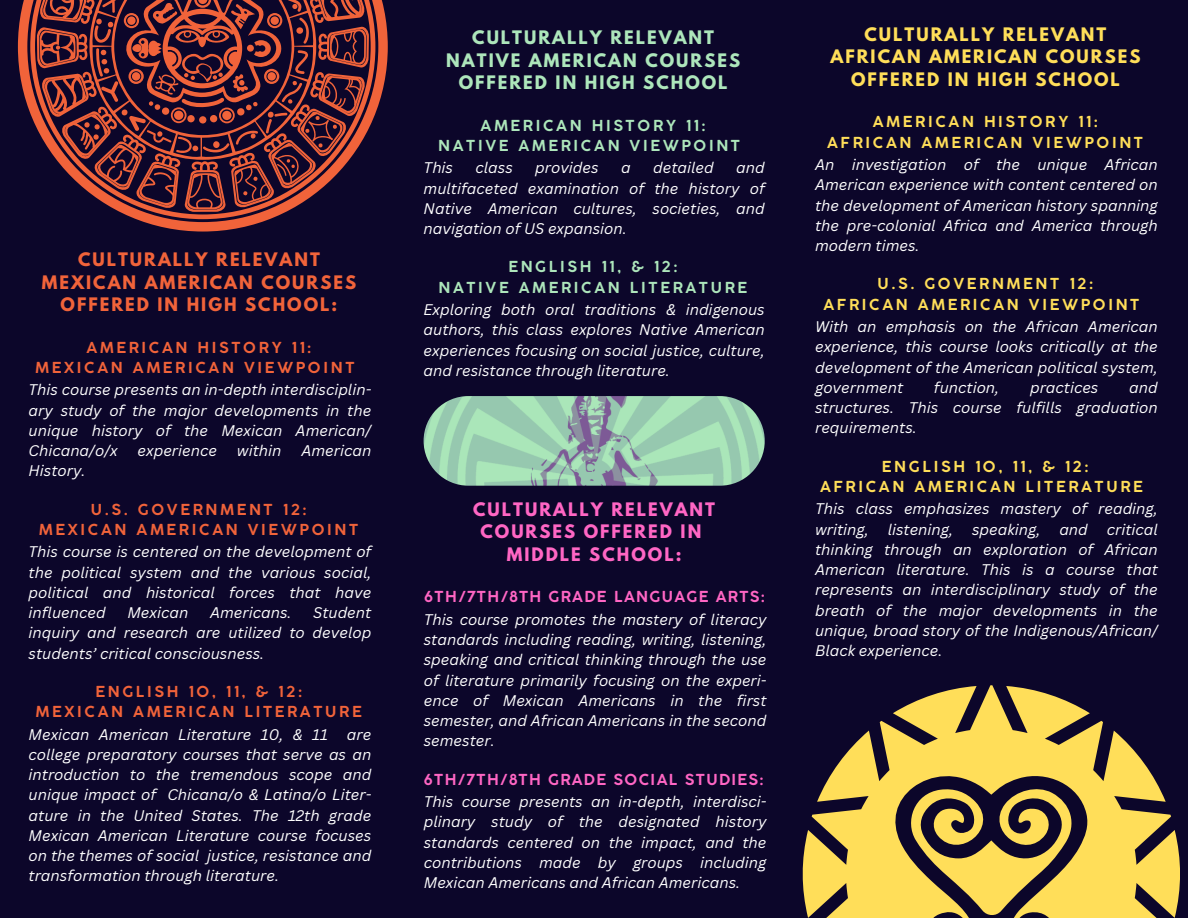
<style>
.page{position:relative;width:1188px;height:918px;background:#0c062a}
.page>*{position:absolute;margin:0;border:0;box-sizing:border-box;transform-origin:0 0}
.t1{font:700 16.5px/22.5px "League Spartan";letter-spacing:.12em;color:#f1633a;text-align:center}
.t2{font:700 16.5px/22.5px "League Spartan";letter-spacing:.12em;color:#ffde59;text-align:center}
.t3{font:700 16.5px/22.5px "League Spartan";letter-spacing:.12em;color:#ade6bb;text-align:center}
.t4{font:700 16.5px/22.5px "League Spartan";letter-spacing:.12em;color:#ff66c4;text-align:center}
.t5{font:italic 15px/20.2px "Canva Sans";color:#fff;text-align:justify}
.t6{font:700 15px "Coco Gothic";letter-spacing:.18em;color:#f1633a}
.t7{font:700 15px "Coco Gothic";letter-spacing:.18em;color:#ffde59}
.t8{font:700 15px "Coco Gothic";letter-spacing:.18em;color:#ade6bb}
.t9{font:700 15px "Coco Gothic";letter-spacing:.09em;color:#ff66c4}
</style>
<div class="page">
<svg style="left:802px;top:685px;width:378px;height:233px;fill:#ffde59"></svg>
<svg style="left:905px;top:785px;width:172px;height:132px"></svg>
<svg style="left:18px;top:0;width:370px;height:232px"></svg>
<svg style="left:30px;top:0;width:345px;height:219px"></svg>
<svg style="left:37px;top:0;width:332px;height:212px"></svg>
<svg style="left:89px;top:0;width:227px;height:160px"></svg>
<img style="left:424px;top:396px;width:340px;height:90px;border-radius:45px">
<p class="t1" style="left:42px;top:250px;width:316px">CULTURALLY RELEVANT<br>MEXICAN AMERICAN COURSES<br>OFFERED IN HIGH SCHOOL:</p>
<h1 class="t6" style="left:86px;top:342px;width:226px">AMERICAN HISTORY 11:</h1>
<p class="t6" style="left:35px;top:362px;width:321px">MEXICAN AMERICAN VIEWPOINT</p>
<p class="t5" style="left:29px;top:379px;width:344px">This course presents an in-depth interdisciplin&shy;ary study of the major developments in the unique history of the Mexican American/ Chicana/o/x</p>
<p class="t5" style="left:138px;top:440px;width:81px">experience</p>
<p class="t5" style="left:237px;top:440px;width:46px">within</p>
<p class="t5" style="left:301px;top:440px;width:71px">American</p>
<p class="t5" style="left:29px;top:460px;width:58px">History.</p>
<p class="t6" style="left:91px;top:504px;width:217px">U.S. GOVERNMENT 12:</p>
<p class="t6" style="left:39px;top:524px;width:321px">MEXICAN AMERICAN VIEWPOINT</p>
<p class="t5" style="left:29px;top:541px;width:344px">This course is centered on the development of the political system and the various social, political and historical forces that have influenced</p>
<p class="t5" style="left:29px;top:602px;width:344px;text-indent:285px">Student inquiry and research are utilized to develop students’ critical consciousness.</p>
<p class="t6" style="left:95px;top:686px;width:208px">ENGLISH 10, 11, &amp; 12:</p>
<p class="t6" style="left:36px;top:706px;width:328px">MEXICAN AMERICAN LITERATURE</p>
<p class="t5" style="left:29px;top:724px;width:301px">Mexican American Literature 10, &amp; 11</p>
<p class="t5" style="left:127px;top:602px;width:62px">Mexican</p>
<p class="t5" style="left:210px;top:602px;width:83px">Americans.</p>
<p class="t5" style="left:29px;top:724px;width:344px;text-indent:318px">are college preparatory courses that serve as an introduction to the tremendous scope and unique impact of Chicana/o &amp; Latina/o Liter&shy;ature in the United States. The 12th grade Mexican American Literature course focuses on the themes of social justice, resistance and transformation through literature.</p>
<p class="t3" style="left:446px;top:28px;width:295px">CULTURALLY RELEVANT<br>NATIVE AMERICAN COURSES<br>OFFERED IN HIGH SCHOOL</p>
<p class="t8" style="left:481px;top:120px;width:226px">AMERICAN HISTORY 11:</p>
<p class="t8" style="left:438px;top:140px;width:304px">NATIVE AMERICAN VIEWPOINT</p>
<p class="t5" style="left:424px;top:157px;width:31px">This</p>
<p class="t5" style="left:476px;top:157px;width:39px">class</p>
<p class="t5" style="left:535px;top:157px;width:65px">provides</p>
<p class="t5" style="left:621px;top:157px;width:11px">a</p>
<p class="t5" style="left:653px;top:157px;width:62px">detailed</p>
<p class="t5" style="left:424px;top:157px;width:343px;text-indent:313px">and multifaceted examination of the history of Native American cultures, societies, and navigation of US expansion.</p>
<h1 class="t8" style="left:508px;top:261px;width:170px">ENGLISH 11, &amp; 12:</h1>
<p class="t8" style="left:438px;top:282px;width:310px">NATIVE AMERICAN LITERATURE</p>
<p class="t5" style="left:424px;top:299px;width:343px">Exploring both oral traditions &amp; indigenous authors, this class explores Native American experiences focusing on social justice, culture, and resistance through literature.</p>
<p class="t4" style="left:473px;top:500px;width:243px">CULTURALLY RELEVANT<br>COURSES OFFERED IN<br>MIDDLE SCHOOL:</p>
<p class="t9" style="left:424px;top:591px;width:342px">6TH/7TH/8TH GRADE LANGUAGE ARTS:</p>
<p class="t5" style="left:424px;top:609px;width:344px">This course promotes the mastery of literacy standards including reading, writing, listening, speaking and critical thinking through the use of literature primarily focusing on the experi&shy;ence of Mexican Americans in the first semester, and African Americans in the second semester.</p>
<p class="t9" style="left:424px;top:774px;width:341px">6TH/7TH/8TH GRADE SOCIAL STUDIES:</p>
<p class="t5" style="left:424px;top:791px;width:344px">This course presents an in-depth, interdisci&shy;plinary study of the designated history standards centered on the impact, and the contributions made by groups including Mexican Americans and African Americans.</p>
<p class="t2" style="left:830px;top:25px;width:312px">CULTURALLY RELEVANT<br>AFRICAN AMERICAN COURSES<br>OFFERED IN HIGH SCHOOL</p>
<h1 class="t7" style="left:873px;top:116px;width:226px">AMERICAN HISTORY 11:</h1>
<p class="t7" style="left:827px;top:136px;width:317px">AFRICAN AMERICAN VIEWPOINT</p>
<p class="t5" style="left:815px;top:154px;width:344px">An investigation of the unique African American experience with content centered on the development of American history spanning the pre-colonial Africa and America through modern times.</p>
<p class="t7" style="left:877px;top:278px;width:217px">U.S. GOVERNMENT 12:</p>
<p class="t7" style="left:823px;top:298px;width:317px">AFRICAN AMERICAN VIEWPOINT</p>
<p class="t5" style="left:815px;top:316px;width:344px">With an emphasis on the African American experience, this course looks critically at the development of the American political system, government</p>
<p class="t5" style="left:934px;top:377px;width:67px">function,</p>
<p class="t5" style="left:1030px;top:377px;width:70px">practices</p>
<p class="t5" style="left:815px;top:377px;width:344px;text-indent:314px">and structures. This course fulfills graduation requirements.</p>
<p class="t7" style="left:882px;top:460px;width:208px">ENGLISH 10, 11, &amp; 12:</p>
<p class="t7" style="left:820px;top:481px;width:324px">AFRICAN AMERICAN LITERATURE</p>
<h1 class="t5" style="left:815px;top:498px;width:344px">This class emphasizes mastery of reading, writing,</h1>
<h1 class="t5" style="left:815px;top:519px;width:344px;text-indent:292px">critical thinking through an exploration of African American literature. This is a course that represents an interdisciplinary study of the breath of the major developments in the unique, broad story of the Indigenous/African/ Black experience.</h1>
<h1 class="t5" style="left:888px;top:519px;width:67px">listening,</h1>
<h1 class="t5" style="left:972px;top:519px;width:70px">speaking,</h1>
<h1 class="t5" style="left:1059px;top:519px;width:30px">and</h1>
</div>
